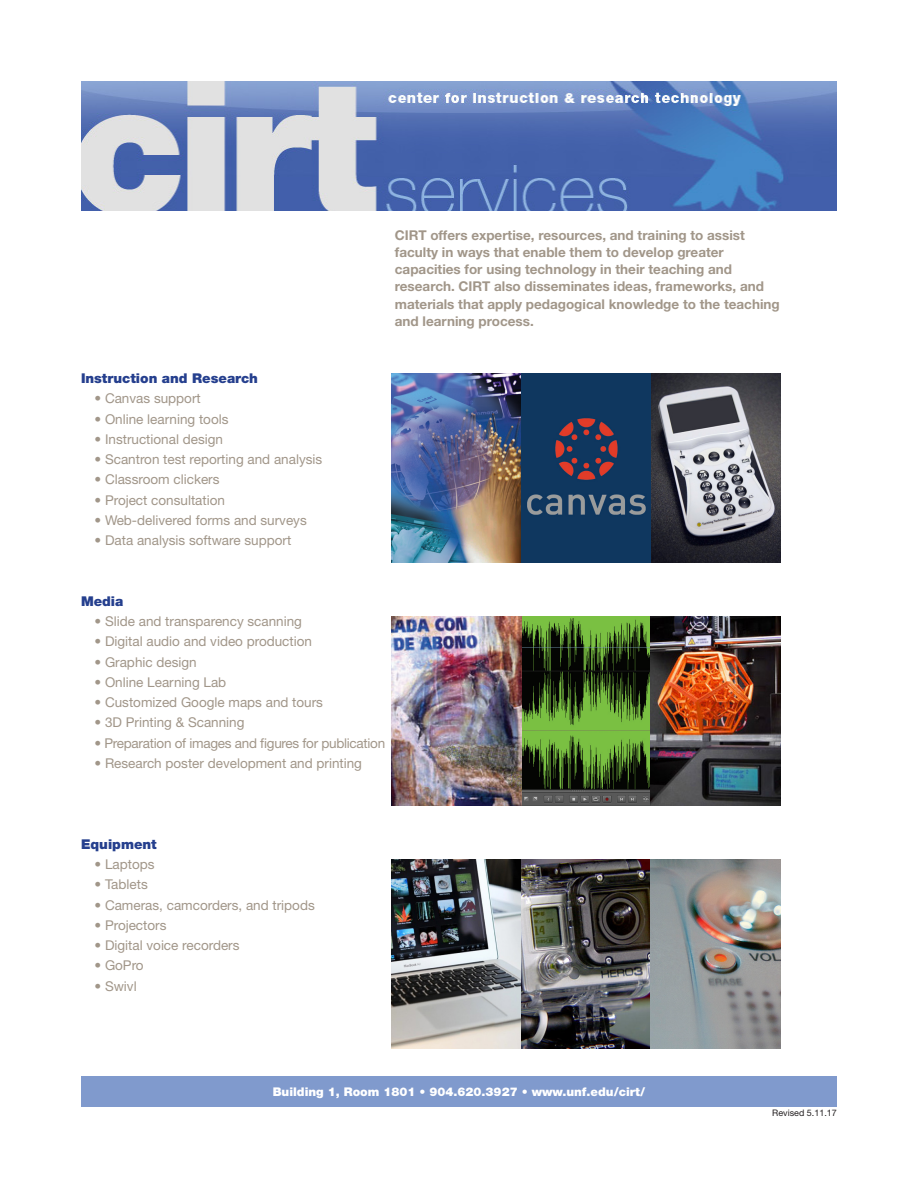
<style>
.page{position:relative;width:918px;height:1188px;background:#fff}
.page>*{position:absolute;margin:0;border:0;box-sizing:border-box;transform-origin:0 0}
.t1{font:13.5px "Helvetica Neue LT Std";color:#a19689}
.t2{font:700 13.5px/17.2px "Helvetica Neue LT Std";color:#a19689}
.t3{font:13.5px "Helvetica Neue LT Std";letter-spacing:-.02em;color:#a19689}
.t4{font:900 13.5px "Helvetica Neue LT Std";color:#253f8e}
.t5{font:900 12px "Helvetica Neue LT Std";color:#fff}
.t6{font:9px "Helvetica Neue LT Std";color:#231f20}
</style>
<div class="page">
<img style="left:81px;top:81px;width:756px;height:129px">
<div style="left:81px;top:1076px;width:756px;height:31px;background:#809acd"></div>
<img style="left:521px;top:617px;width:130px;height:189px">
<img style="left:392px;top:860px;width:129px;height:189px">
<img style="left:651px;top:374px;width:129px;height:189px">
<img style="left:392px;top:617px;width:129px;height:189px">
<img style="left:521px;top:860px;width:130px;height:189px">
<img style="left:392px;top:374px;width:129px;height:189px">
<img style="left:651px;top:617px;width:129px;height:189px">
<img style="left:651px;top:860px;width:129px;height:189px">
<svg style="left:521px;top:374px;width:130px;height:189px;background:#1e3b5f"></svg>
<p class="t4" style="left:81px;top:370px;width:178px">Instruction and Research</p>
<p class="t1" style="left:94px;top:391px;width:108px">• Canvas support</p>
<p class="t1" style="left:94px;top:411px;width:136px">• Online learning tools</p>
<p class="t1" style="left:94px;top:431px;width:130px">• Instructional design</p>
<p class="t1" style="left:94px;top:451px;width:229px">• Scantron test reporting and analysis</p>
<p class="t1" style="left:94px;top:472px;width:127px">• Classroom clickers</p>
<p class="t1" style="left:94px;top:492px;width:132px">• Project consultation</p>
<p class="t1" style="left:94px;top:512px;width:214px">• Web-delivered forms and surveys</p>
<p class="t1" style="left:94px;top:532px;width:198px">• Data analysis software support</p>
<p class="t2" style="left:395px;top:226px;width:386px">CIRT offers expertise, resources, and training to assist faculty in ways that enable them to develop greater capacities for using technology in their teaching and research. CIRT also disseminates ideas, frameworks, and materials that apply pedagogical knowledge to the teaching and learning process.</p>
<p class="t4" style="left:81px;top:593px;width:44px">Media</p>
<p class="t1" style="left:94px;top:613px;width:209px">• Slide and transparency scanning</p>
<p class="t1" style="left:94px;top:634px;width:219px">• Digital audio and video production</p>
<p class="t1" style="left:94px;top:654px;width:104px">• Graphic design</p>
<p class="t1" style="left:94px;top:674px;width:133px">• Online Learning Lab</p>
<p class="t1" style="left:94px;top:694px;width:230px">• Customized Google maps and tours</p>
<p class="t1" style="left:94px;top:715px;width:152px">• 3D Printing &amp; Scanning</p>
<p class="t3" style="left:94px;top:735px;width:292px">• Preparation of images and figures for publication</p>
<p class="t1" style="left:94px;top:755px;width:269px">• Research poster development and printing</p>
<p class="t4" style="left:81px;top:836px;width:77px">Equipment</p>
<p class="t1" style="left:94px;top:856px;width:62px">• Laptops</p>
<p class="t1" style="left:94px;top:877px;width:55px">• Tablets</p>
<p class="t1" style="left:94px;top:897px;width:222px">• Cameras, camcorders, and tripods</p>
<p class="t1" style="left:94px;top:917px;width:73px">• Projectors</p>
<p class="t1" style="left:94px;top:937px;width:147px">• Digital voice recorders</p>
<p class="t1" style="left:94px;top:958px;width:51px">• GoPro</p>
<p class="t1" style="left:94px;top:978px;width:44px">• Swivl</p>
<p class="t5" style="left:273px;top:1084px;width:374px">Building 1, Room 1801 • 904.620.3927 • www.unf.edu/cirt/</p>
<p class="t6" style="left:772px;top:1108px;width:66px">Revised 5.11.17</p>
</div>
